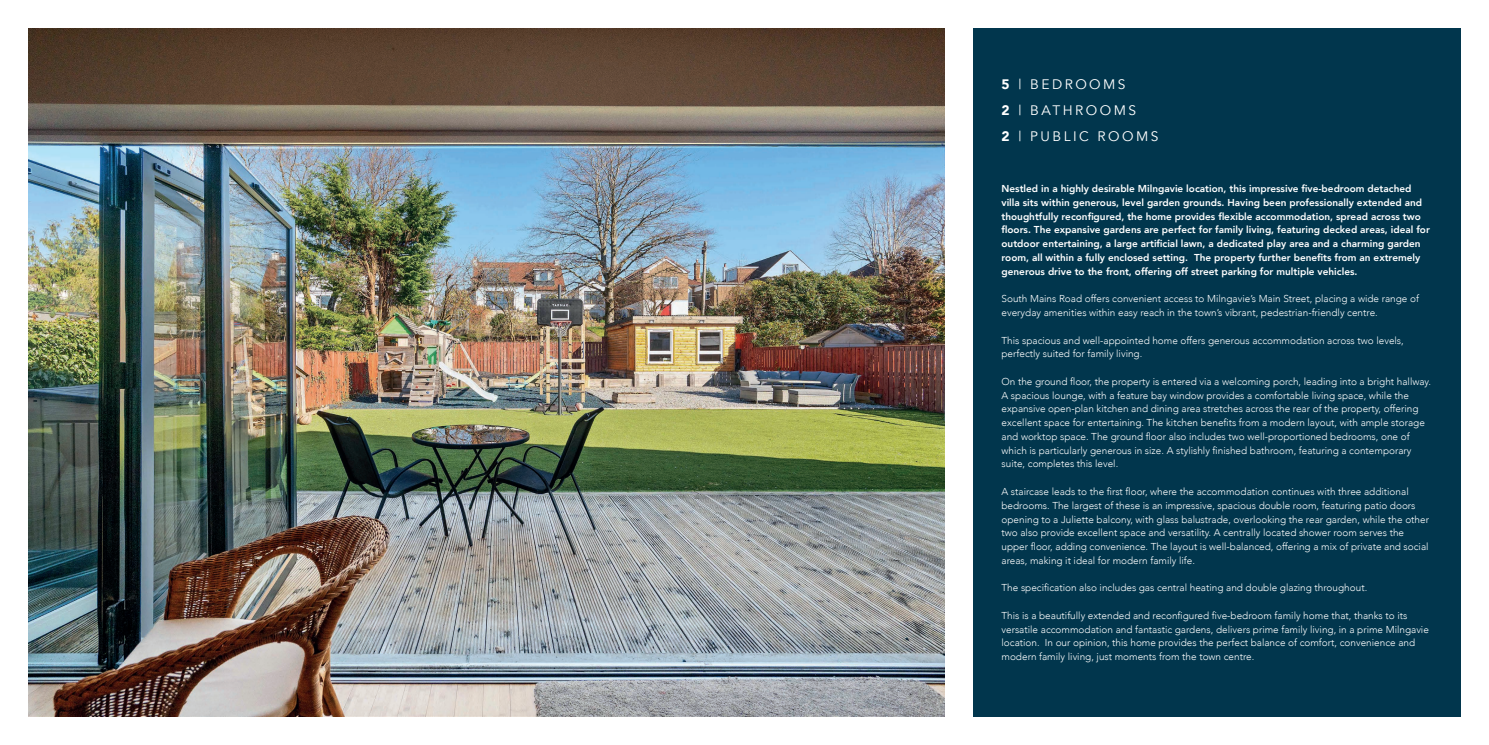
<style>
.page{position:relative;width:1489px;height:745px;background:#fff}
.page>*{position:absolute;margin:0;border:0;box-sizing:border-box;transform-origin:0 0}
.t1{font:13.75px/26.2px "Avenir";letter-spacing:.18em;color:#fff}
.t2{font:300 10px/13.8px "Avenir";color:#fff}
.t3{font:800 10px/13.8px "Avenir";color:#fff}
.s1{font-weight:900}
</style>
<div class="page">
<div style="left:28px;top:28px;width:1432px;height:688px;background:#01364d"></div>
<div style="left:944px;top:0;width:29px;height:744px;background:#fff"></div>
<img style="left:28px;top:28px;width:916px;height:688px">
<h1 class="t1" style="left:1001px;top:71px;width:158px"><span class="s1">5</span> | BEDROOMS<br><span class="s1">2</span> | BATHROOMS<br><span class="s1">2</span> | PUBLIC ROOMS</h1>
<p class="t3" style="left:1001px;top:182px;width:430px">Nestled in a highly desirable Milngavie location, this impressive five-bedroom detached villa sits within generous, level garden grounds. Having been professionally extended and thoughtfully reconfigured, the home provides flexible accommodation, spread across two floors. The expansive gardens are perfect for family living, featuring decked areas, ideal for outdoor entertaining, a large artificial lawn, a dedicated play area and a charming garden room, all within a fully enclosed setting. The property further benefits from an extremely generous drive to the front, offering off street parking for multiple vehicles.</p>
<p class="t2" style="left:1001px;top:292px;width:419px">South Mains Road offers convenient access to Milngavie’s Main Street, placing a wide range of everyday amenities within easy reach in the town’s vibrant, pedestrian-friendly centre.</p>
<p class="t2" style="left:1001px;top:333px;width:404px">This spacious and well-appointed home offers generous accommodation across two levels, perfectly suited for family living.</p>
<p class="t2" style="left:1001px;top:374px;width:431px">On the ground floor, the property is entered via a welcoming porch, leading into a bright hallway.<br>A spacious lounge, with a feature bay window provides a comfortable living space, while the expansive open-plan kitchen and dining area stretches across the rear of the property, offering excellent space for entertaining. The kitchen benefits from a modern layout, with ample storage and worktop space. The ground floor also includes two well-proportioned bedrooms, one of which is particularly generous in size. A stylishly finished bathroom, featuring a contemporary suite, completes this level.</p>
<p class="t2" style="left:1001px;top:484px;width:429px">A staircase leads to the first floor, where the accommodation continues with three additional bedrooms. The largest of these is an impressive, spacious double room, featuring patio doors opening to a Juliette balcony, with glass balustrade, overlooking the rear garden, while the other two also provide excellent space and versatility. A centrally located shower room serves the upper floor, adding convenience. The layout is well-balanced, offering a mix of private and social areas, making it ideal for modern family life.</p>
<p class="t2" style="left:1001px;top:580px;width:367px">The specification also includes gas central heating and double glazing throughout.</p>
<p class="t2" style="left:1001px;top:608px;width:429px">This is a beautifully extended and reconfigured five-bedroom family home that, thanks to its versatile accommodation and fantastic gardens, delivers prime family living, in a prime Milngavie location. In our opinion, this home provides the perfect balance of comfort, convenience and modern family living, just moments from the town centre.</p>
</div>
